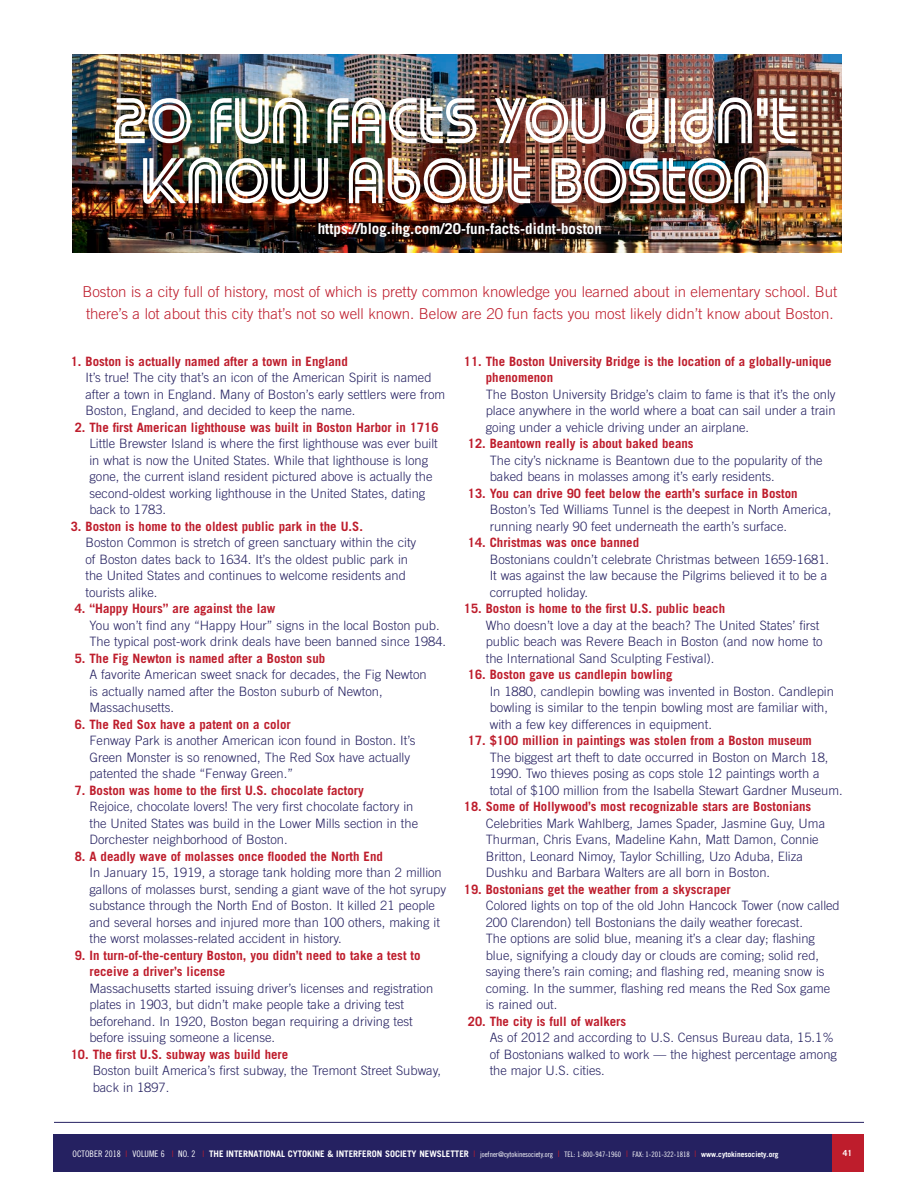
<style>
.page{position:relative;width:918px;height:1188px;background:#fff}
.page>*{position:absolute;margin:0;border:0;box-sizing:border-box;transform-origin:0 0}
.t1{font:67.5px/60px "Street Cred";color:#fff;text-align:center}
.t2{font:300 15px/22.5px "Trade Gothic";color:#be1d2c}
.t3{font:700 15px "Trade Gothic";color:#fff}
.t4{font:300 12.9px/16.5px "Trade Gothic";color:#252161}
.t5{font:700 12.9px/16.5px "Trade Gothic";color:#be1d2c}
.t6{font:700 8.4px "Trade Gothic";color:#fff}
.t7{font:7.5px "Trade Gothic Cond Eighteen";color:#fff}
.s1{font-size:9px}
.s2{font-family:"Trade Gothic";font-weight:300;font-size:9px;color:#be1d2c}
.s3{font-family:"Trade Gothic";font-weight:700;font-size:9px}
.s4{font-family:"Trade Gothic";font-weight:700}
</style>
<div class="page">
<div style="left:54px;top:1134px;width:810px;height:38px;background:#252161"></div>
<div style="left:832px;top:1134px;width:32px;height:38px;background:#be1d2c"></div>
<hr style="left:54px;top:1122px;width:810px;height:1px;background:#252161">
<img style="left:73px;top:54px;width:769px;height:199px">
<h1 class="t1" style="left:113px;top:92px;width:686px">20 FUN FACTS YOU DIDN'T<br>KNOW ABOUT BOSTON</h1>
<p class="t3" style="left:318px;top:220px;width:286px">https://blog.ihg.com/20-fun-facts-didnt-boston</p>
<p class="t2" style="left:82px;top:280px;width:756px">Boston is a city full of history, most of which is pretty common knowledge you learned about in elementary school. But there’s a lot about this city that’s not so well known. Below are 20 fun facts you most likely didn’t know about Boston.</p>
<p class="t5" style="left:71px;top:353px;width:279px">1. Boston is actually named after a town in England</p>
<p class="t4" style="left:86px;top:369px;width:361px">It’s true! The city that’s an icon of the American Spirit is named after a town in England. Many of Boston’s early settlers were from<br>Boston, England, and decided to keep the name.</p>
<p class="t5" style="left:75px;top:419px;width:365px">2. The first American lighthouse was built in Boston Harbor in 1716</p>
<p class="t4" style="left:89px;top:435px;width:350px">Little Brewster Island is where the first lighthouse was ever built in what is now the United States. While that lighthouse is long gone, the current island resident pictured above is actually the second-oldest working lighthouse in the United States, dating back to 1783.</p>
<p class="t5" style="left:71px;top:518px;width:294px">3. Boston is home to the oldest public park in the U.S.</p>
<p class="t4" style="left:86px;top:534px;width:332px">Boston Common is stretch of green sanctuary within the city of Boston dates back to 1634. It’s the oldest public park in the United States and continues to welcome residents and tourists alike.</p>
<p class="t5" style="left:75px;top:600px;width:202px">4. “Happy Hours” are against the law</p>
<p class="t4" style="left:89px;top:617px;width:358px">You won’t find any “Happy Hour” signs in the local Boston pub.<br>The typical post-work drink deals have been banned since 1984.</p>
<p class="t5" style="left:75px;top:650px;width:252px">5. The Fig Newton is named after a Boston sub</p>
<p class="t4" style="left:89px;top:666px;width:339px">A favorite American sweet snack for decades, the Fig Newton is actually named after the Boston suburb of Newton,<br>Massachusetts.</p>
<p class="t5" style="left:75px;top:716px;width:218px">6. The Red Sox have a patent on a color</p>
<p class="t4" style="left:89px;top:732px;width:328px">Fenway Park is another American icon found in Boston. It’s<br>Green Monster is so renowned, The Red Sox have actually patented the shade “Fenway Green.”</p>
<p class="t5" style="left:75px;top:782px;width:291px">7. Boston was home to the first U.S. chocolate factory</p>
<p class="t4" style="left:89px;top:798px;width:330px">Rejoice, chocolate lovers! The very first chocolate factory in the United States was build in the Lower Mills section in the<br>Dorchester neighborhood of Boston.</p>
<p class="t5" style="left:75px;top:848px;width:310px">8. A deadly wave of molasses once flooded the North End</p>
<p class="t4" style="left:89px;top:864px;width:358px">In January 15, 1919, a storage tank holding more than 2 million gallons of molasses burst, sending a giant wave of the hot syrupy substance through the North End of Boston. It killed 21 people and several horses and injured more than 100 others, making it the worst molasses-related accident in history.</p>
<p class="t5" style="left:89px;top:947px;width:333px;text-indent:-15px">9. In turn-of-the-century Boston, you didn’t need to take a test to receive a driver’s license</p>
<p class="t4" style="left:89px;top:980px;width:345px">Massachusetts started issuing driver’s licenses and registration plates in 1903, but didn’t make people take a driving test beforehand. In 1920, Boston began requiring a driving test before issuing someone a license.</p>
<p class="t5" style="left:71px;top:1046px;width:219px">10. The first U.S. subway was build here</p>
<p class="t4" style="left:93px;top:1062px;width:350px">Boston built America’s first subway, the Tremont Street Subway, back in 1897.</p>
<p class="t5" style="left:486px;top:353px;width:347px;text-indent:-22px">11. The Boston University Bridge is the location of a globally-unique phenomenon</p>
<p class="t4" style="left:486px;top:386px;width:351px;text-align:justify">The Boston University Bridge’s claim to fame is that it’s the only place anywhere in the world where a boat can sail under a train going under a vehicle driving under an airplane.</p>
<p class="t5" style="left:468px;top:435px;width:227px">12. Beantown really is about baked beans</p>
<p class="t4" style="left:490px;top:452px;width:334px">The city’s nickname is Beantown due to the popularity of the baked beans in molasses among it’s early residents.</p>
<p class="t5" style="left:468px;top:485px;width:331px">13. You can drive 90 feet below the earth’s surface in Boston</p>
<p class="t4" style="left:490px;top:501px;width:343px">Boston’s Ted Williams Tunnel is the deepest in North America, running nearly 90 feet underneath the earth’s surface.</p>
<p class="t5" style="left:468px;top:534px;width:173px">14. Christmas was once banned</p>
<p class="t4" style="left:490px;top:551px;width:341px">Bostonians couldn’t celebrate Christmas between 1659-1681.<br>It was against the law because the Pilgrims believed it to be a corrupted holiday.</p>
<p class="t5" style="left:464px;top:600px;width:263px">15. Boston is home to the first U.S. public beach</p>
<p class="t4" style="left:486px;top:617px;width:338px">Who doesn’t love a day at the beach? The United States’ first public beach was Revere Beach in Boston (and now home to the International Sand Sculpting Festival).</p>
<p class="t5" style="left:468px;top:666px;width:206px">16. Boston gave us candlepin bowling</p>
<p class="t4" style="left:490px;top:683px;width:346px">In 1880, candlepin bowling was invented in Boston. Candlepin bowling is similar to the tenpin bowling most are familiar with, with a few key differences in equipment.</p>
<p class="t5" style="left:468px;top:732px;width:346px">17. $100 million in paintings was stolen from a Boston museum</p>
<p class="t4" style="left:490px;top:749px;width:355px">The biggest art theft to date occurred in Boston on March 18,<br>1990. Two thieves posing as cops stole 12 paintings worth a total of $100 million from the Isabella Stewart Gardner Museum.</p>
<p class="t5" style="left:464px;top:798px;width:349px">18. Some of Hollywood’s most recognizable stars are Bostonians</p>
<p class="t4" style="left:486px;top:815px;width:341px">Celebrities Mark Wahlberg, James Spader, Jasmine Guy, Uma Thurman, Chris Evans, Madeline Kahn, Matt Damon, Connie Britton, Leonard Nimoy, Taylor Schilling, Uzo Aduba, Eliza Dushku and Barbara Walters are all born in Boston.</p>
<p class="t5" style="left:464px;top:881px;width:268px">19. Bostonians get the weather from a skyscraper</p>
<p class="t4" style="left:486px;top:897px;width:356px">Colored lights on top of the old John Hancock Tower (now called 200 Clarendon) tell Bostonians the daily weather forecast.<br>The options are solid blue, meaning it’s a clear day; flashing blue, signifying a cloudy day or clouds are coming; solid red, saying there’s rain coming; and flashing red, meaning snow is coming. In the summer, flashing red means the Red Sox game is rained out.</p>
<p class="t5" style="left:468px;top:1013px;width:160px">20. The city is full of walkers</p>
<p class="t4" style="left:490px;top:1029px;width:349px">As of 2012 and according to U.S. Census Bureau data, 15.1% of Bostonians walked to work — the highest percentage among the major U.S. cities.</p>
<p class="t7" style="left:73px;top:1150px;width:708px"><span class="s1">OCTOBER 2018</span> <span class="s2">I</span> <span class="s1">VOLUME 6</span> <span class="s2">I</span> <span class="s1">NO. 2</span> <span class="s2">I</span> <span class="s3">THE INTERNATIONAL CYTOKINE &amp; INTERFERON SOCIETY NEWSLETTER</span> <span class="s2">I</span> joefner@cytokinesociety.org <span class="s2">I</span> TEL: 1-800-947-1960 <span class="s2">I</span> FAX: 1-201-322-1818 <span class="s2">I</span> <span class="s4">www.cytokinesociety.org</span></p>
<p class="t6" style="left:843px;top:1147px;width:11px">41</p>
</div>
